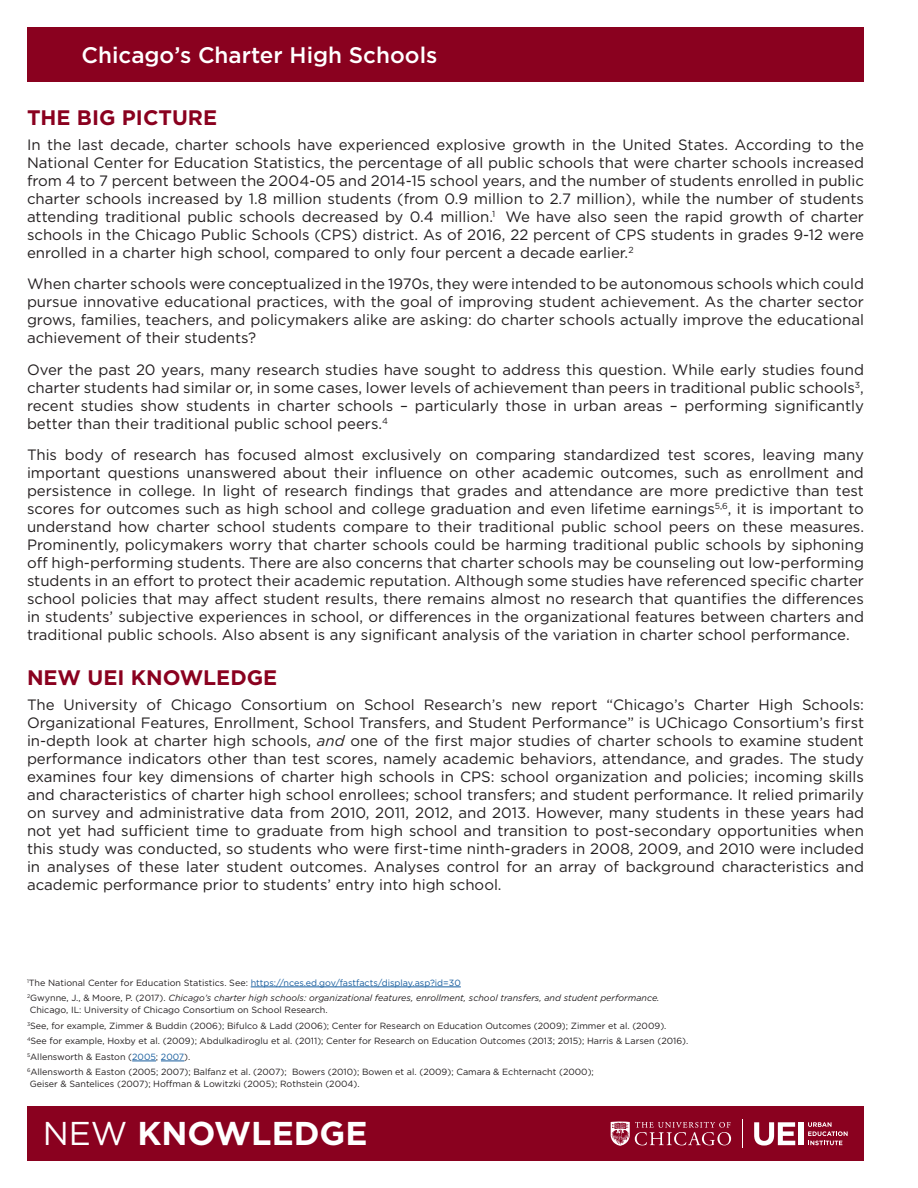
<style>
.page{position:relative;width:918px;height:1188px;background:#fff}
.page>*{position:absolute;margin:0;border:0;box-sizing:border-box;transform-origin:0 0}
.t1{font:700 33px "Gotham";color:#fff}
.t2{font:500 22.5px "Gotham";color:#fff}
.Maroon_Heading{font:700 21px "Gotham";color:#8a011f}
.Text{font:15px/18px "Gotham";color:#231f20;text-align:justify}
.Footnotes{font:9px/12px "Gotham";color:#231f20}
.Footnotes-2{font:italic 9px/12px "Gotham";color:#231f20}
.Footnotes-3{font:9px "Gotham";color:#175d9e}
.s1{font-style:italic}
.s2{color:#231f20}
.s3{font-style:normal}
.s4{color:#175d9e}
.s5{font-weight:400}
</style>
<div class="page">
<div style="left:27px;top:1106px;width:837px;height:55px;background:#8a011f"></div>
<div style="left:27px;top:27px;width:837px;height:55px;background:#8a011f"></div>
<svg style="left:611px;top:1121px;width:120px;height:25px"></svg>
<svg style="left:754px;top:1122px;width:41px;height:24px"></svg>
<div style="left:799px;top:1122px;width:5px;height:23px;background:#fff"></div>
<svg style="left:808px;top:1122px;width:40px;height:23px"></svg>
<svg style="left:742px;top:1119px;width:1px;height:29px"></svg>
<hr style="left:251px;top:987px;width:210px;height:1px;background:#175d9e">
<svg style="left:132px;top:1061px;width:52px;height:1px"></svg>
<p class="t2" style="left:82px;top:40px;width:357px">Chicago’s Charter High Schools</p>
<p class="Maroon_Heading" style="left:27px;top:103px;width:192px">THE BIG PICTURE</p>
<p class="Text" style="left:27px;top:135px;width:839px">In the last decade, charter schools have experienced explosive growth in the United States. According to the National Center for Education Statistics, the percentage of all public schools that were charter schools increased from 4 to 7 percent between the 2004-05 and 2014-15 school years, and the number of students enrolled in public charter schools increased by 1.8 million students (from 0.9 million to 2.7 million), while the number of students attending traditional public schools decreased by 0.4 million.<sup>1</sup> We have also seen the rapid growth of charter schools in the Chicago Public Schools (CPS) district. As of 2016, 22 percent of CPS students in grades 9-12 were enrolled in a charter high school, compared to only four percent a decade earlier.<sup>2</sup></p>
<p class="Text" style="left:27px;top:274px;width:839px">When charter schools were conceptualized in the 1970s, they were intended to be autonomous schools which could pursue innovative educational practices, with the goal of improving student achievement. As the charter sector grows, families, teachers, and policymakers alike are asking: do charter schools actually improve the educational achievement of their students?</p>
<p class="Text" style="left:27px;top:360px;width:839px">Over the past 20 years, many research studies have sought to address this question. While early studies found charter students had similar or, in some cases, lower levels of achievement than peers in traditional public schools<sup>3</sup>, recent studies show students in charter schools – particularly those in urban areas – performing significantly better than their traditional public school peers.<sup>4</sup></p>
<p class="Text" style="left:27px;top:445px;width:839px">This body of research has focused almost exclusively on comparing standardized test scores, leaving many important questions unanswered about their influence on other academic outcomes, such as enrollment and persistence in college. In light of research findings that grades and attendance are more predictive than test scores for outcomes such as high school and college graduation and even lifetime earnings<sup>5,6</sup>, it is important to understand how charter school students compare to their traditional public school peers on these measures.<br>Prominently, policymakers worry that charter schools could be harming traditional public schools by siphoning off high-performing students. There are also concerns that charter schools may be counseling out low-performing students in an effort to protect their academic reputation. Although some studies have referenced specific charter school policies that may affect student results, there remains almost no research that quantifies the differences in students’ subjective experiences in school, or differences in the organizational features between charters and traditional public schools. Also absent is any significant analysis of the variation in charter school performance.</p>
<p class="Maroon_Heading" style="left:27px;top:664px;width:252px">NEW UEI KNOWLEDGE</p>
<p class="Text" style="left:27px;top:696px;width:839px">The University of Chicago Consortium on School Research’s new report “Chicago’s Charter High Schools:<br>Organizational Features, Enrollment, School Transfers, and Student Performance” is UChicago Consortium’s first in-depth look at charter high schools, <span class="s1">and</span> one of the first major studies of charter schools to examine student performance indicators other than test scores, namely academic behaviors, attendance, and grades. The study examines four key dimensions of charter high schools in CPS: school organization and policies; incoming skills and characteristics of charter high school enrollees; school transfers; and student performance. It relied primarily on survey and administrative data from 2010, 2011, 2012, and 2013. However, many students in these years had not yet had sufficient time to graduate from high school and transition to post-secondary opportunities when this study was conducted, so students who were first-time ninth-graders in 2008, 2009, and 2010 were included in analyses of these later student outcomes. Analyses control for an array of background characteristics and academic performance prior to students’ entry into high school.</p>
<p class="Footnotes-3" style="left:27px;top:977px;width:435px"><sup>1</sup><span class="s2">The National Center for Education Statistics. See:</span> https://nces.ed.gov/fastfacts/display.asp?id=30</p>
<p class="Footnotes-2" style="left:27px;top:992px;width:634px"><sup>2</sup><span class="s3">Gwynne, J., &amp; Moore, P. (2017).</span> Chicago’s charter high schools: organizational features, enrollment, school transfers, and student performance.<br><span class="s3">Chicago, IL: University of Chicago Consortium on School Research.</span></p>
<p class="Footnotes" style="left:27px;top:1019px;width:641px"><sup>3</sup>See, for example, Zimmer &amp; Buddin (2006); Bifulco &amp; Ladd (2006); Center for Research on Education Outcomes (2009); Zimmer et al. (2009).</p>
<p class="Footnotes" style="left:27px;top:1035px;width:663px"><sup>4</sup>See for example, Hoxby et al. (2009); Abdulkadiroglu et al. (2011); Center for Research on Education Outcomes (2013; 2015); Harris &amp; Larsen (2016).</p>
<p class="Footnotes" style="left:27px;top:1050px;width:165px"><sup>5</sup>Allensworth &amp; Easton (<span class="s4">2005</span>; <span class="s4">2007</span>).</p>
<p class="Footnotes" style="left:27px;top:1066px;width:568px"><sup>6</sup>Allensworth &amp; Easton (2005; 2007); Balfanz et al. (2007); Bowers (2010); Bowen et al. (2009); Camara &amp; Echternacht (2000);<br>Geiser &amp; Santelices (2007); Hoffman &amp; Lowitzki (2005); Rothstein (2004).</p>
<h1 class="t1" style="left:43px;top:1112px;width:326px"><span class="s5">NEW</span> KNOWLEDGE</h1>
</div>
